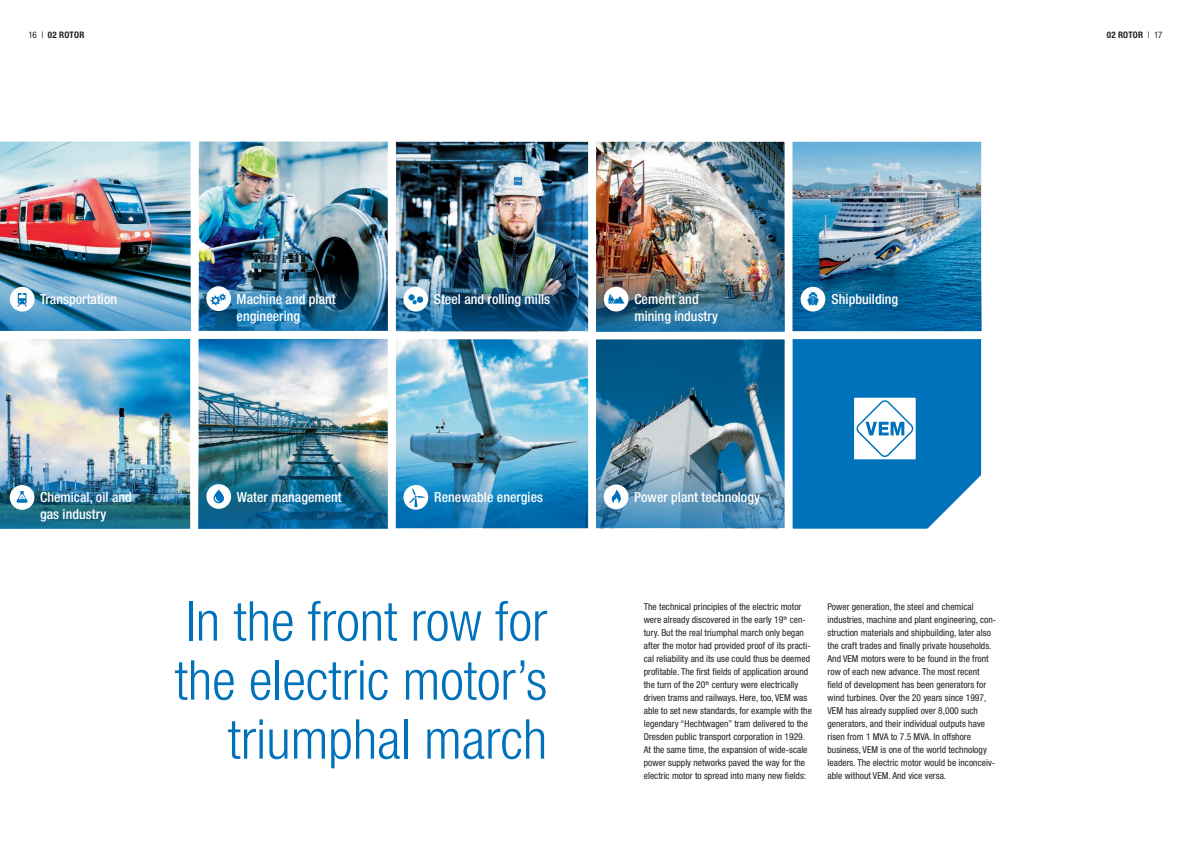
<style>
.page{position:relative;width:1191px;height:842px;background:#fff}
.page>*{position:absolute;margin:0;border:0;box-sizing:border-box;transform-origin:0 0}
.t1{font:300 condensed 55px/59px "Helvetica Neue";color:#0072bc;text-align:right}
.t2{font:500 condensed 13.9px "Helvetica Neue";letter-spacing:.005em;color:#fff}
.t3{font:condensed 9.5px/13px "Helvetica Neue";letter-spacing:.005em;color:#231f20}
.t4{font:700 condensed 9px "Helvetica Neue";letter-spacing:.02em;color:#231f20}
.s1{font-weight:400}
</style>
<div class="page">
<img style="left:796px;top:141px;width:186px;height:186px">
<img style="left:0;top:339px;width:187px;height:190px">
<img style="left:0;top:452px;width:187px;height:76px">
<img style="left:400px;top:343px;width:188px;height:184px">
<div style="left:388px;top:331px;width:211px;height:205px;border:8px solid #fff"></div>
<svg style="left:400px;top:452px;width:185px;height:76px"></svg>
<img style="left:187px;top:339px;width:213px;height:197px">
<img style="left:199px;top:452px;width:189px;height:76px">
<img style="left:384px;top:141px;width:200px;height:202px">
<img style="left:396px;top:259px;width:188px;height:72px">
<img style="left:200px;top:143px;width:187px;height:116px">
<div style="left:191px;top:134px;width:205px;height:205px;border:8px solid #fff"></div>
<img style="left:199px;top:259px;width:189px;height:72px">
<img style="left:0;top:134px;width:198px;height:205px">
<svg style="left:0;top:259px;width:191px;height:72px"></svg>
<img style="left:597px;top:343px;width:183px;height:99px">
<div style="left:588px;top:331px;width:205px;height:205px;border:8px solid #fff"></div>
<img style="left:596px;top:442px;width:184px;height:86px">
<svg style="left:796px;top:259px;width:185px;height:68px"></svg>
<img style="left:584px;top:141px;width:212px;height:202px">
<img style="left:596px;top:259px;width:188px;height:72px">
<svg style="left:780px;top:327px;width:202px;height:209px"></svg>
<svg style="left:788px;top:335px;width:194px;height:198px"></svg>
<div style="left:10px;top:287px;width:25px;height:25px;background:#fff;border-radius:50%"></div>
<svg style="left:17px;top:293px;width:10px;height:14px"></svg>
<div style="left:206px;top:286px;width:25px;height:25px;background:#fff;border-radius:50%"></div>
<svg style="left:210px;top:294px;width:16px;height:11px"></svg>
<div style="left:403px;top:287px;width:25px;height:25px;background:#fff;border-radius:50%"></div>
<svg style="left:408px;top:294px;width:7px;height:7px"></svg>
<svg style="left:412px;top:300px;width:5px;height:4px"></svg>
<div style="left:417px;top:296px;width:6px;height:7px;background:#0072bc;border-radius:50%"></div>
<div style="left:604px;top:287px;width:24px;height:24px;background:#fff;border-radius:50%"></div>
<svg style="left:608px;top:294px;width:16px;height:10px"></svg>
<div style="left:800px;top:287px;width:25px;height:24px;background:#fff;border-radius:50%"></div>
<svg style="left:807px;top:292px;width:11px;height:13px"></svg>
<div style="left:10px;top:485px;width:24px;height:25px;background:#fff;border-radius:50%"></div>
<svg style="left:16px;top:491px;width:12px;height:12px"></svg>
<div style="left:206px;top:484px;width:25px;height:25px;background:#fff;border-radius:50%"></div>
<svg style="left:213px;top:490px;width:11px;height:13px"></svg>
<div style="left:403px;top:485px;width:25px;height:25px;background:#fff;border-radius:50%"></div>
<svg style="left:409px;top:488px;width:16px;height:19px"></svg>
<div style="left:604px;top:484px;width:24px;height:25px;background:#fff;border-radius:50%"></div>
<svg style="left:611px;top:490px;width:10px;height:13px"></svg>
<p class="t4" style="left:28px;top:30px;width:57px"><span class="s1">16 |</span> 02 ROTOR</p>
<p class="t4" style="left:1106px;top:30px;width:57px">02 ROTOR <span class="s1">| 17</span></p>
<h2 class="t2" style="left:40px;top:290px;width:78px">Transportation</h2>
<h2 class="t2" style="left:237px;top:291px;width:101px">Machine and plant</h2>
<h2 class="t2" style="left:434px;top:291px;width:118px">Steel and rolling mills</h2>
<h2 class="t2" style="left:237px;top:308px;width:65px">engineering</h2>
<h2 class="t2" style="left:634px;top:291px;width:66px">Cement and</h2>
<h2 class="t2" style="left:831px;top:291px;width:68px">Shipbuilding</h2>
<h2 class="t2" style="left:634px;top:308px;width:85px">mining industry</h2>
<h2 class="t2" style="left:237px;top:488px;width:107px">Water management</h2>
<h2 class="t2" style="left:40px;top:489px;width:93px">Chemical, oil and</h2>
<h2 class="t2" style="left:434px;top:489px;width:110px">Renewable energies</h2>
<h2 class="t2" style="left:40px;top:506px;width:68px">gas industry</h2>
<h2 class="t2" style="left:634px;top:489px;width:127px">Power plant technology</h2>
<h1 class="t1" style="left:174px;top:591px;width:374px">In the front row for the electric motor’s triumphal march</h1>
<p class="t3" style="left:644px;top:600px;width:170px">The technical principles of the electric motor were already discovered in the early 19<sup>th</sup> cen&shy;tury. But the real triumphal march only began after the motor had provided proof of its practi&shy;cal reliability and its use could thus be deemed profitable. The first fields of application around the turn of the 20<sup>th</sup> century were electrically driven trams and railways. Here, too, VEM was able to set new standards, for example with the legendary “Hechtwagen” tram delivered to the Dresden public transport corporation in 1929.<br>At the same time, the expansion of wide-scale power supply networks paved the way for the electric motor to spread into many new fields:</p>
<p class="t3" style="left:827px;top:600px;width:170px">Power generation, the steel and chemical industries, machine and plant engineering, con&shy;struction materials and shipbuilding, later also the craft trades and finally private households.<br>And VEM motors were to be found in the front row of each new advance. The most recent field of development has been generators for wind turbines. Over the 20 years since 1997, VEM has already supplied over 8,000 such generators, and their individual outputs have risen from 1 MVA to 7.5 MVA. In offshore business, VEM is one of the world technology leaders. The electric motor would be inconceiv&shy;able without VEM. And vice versa.</p>
</div>
